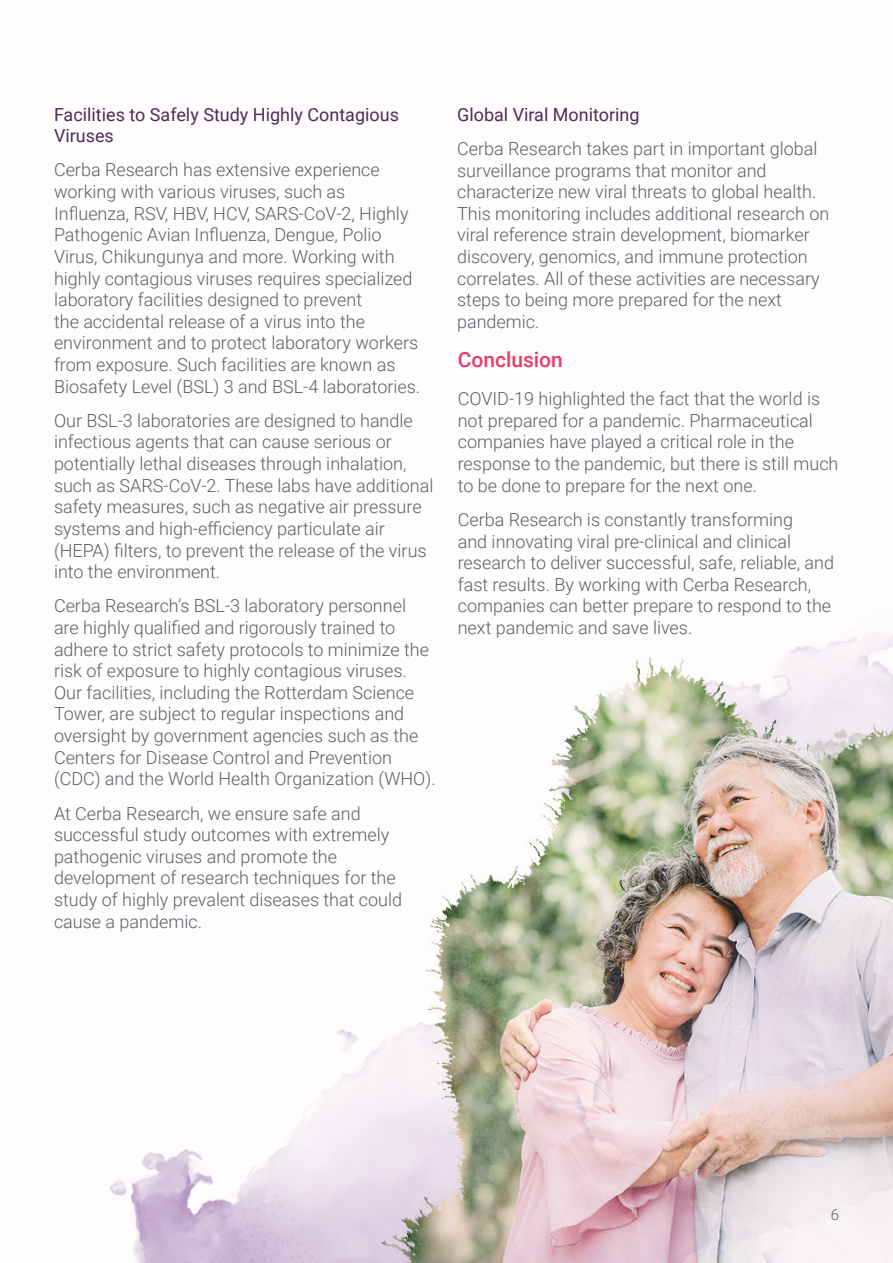
<style>
.page{position:relative;width:893px;height:1263px;background:#fff}
.page>*{position:absolute;margin:0;border:0;box-sizing:border-box;transform-origin:0 0}
.t1{font:500 21px "Roboto";color:#e83c66}
.t2{font:300 18px/21.6px "Roboto";color:#5b6066}
.t3{font:18px/21.6px "Roboto";color:#4b2c58}
.t4{font:300 15px "Roboto";color:#5b6066}
</style>
<div class="page">
<img style="left:110px;top:1030px;width:243px;height:233px">
<img style="left:353px;top:651px;width:540px;height:612px">
<p class="t3" style="left:54px;top:105px;width:347px">Facilities to Safely Study Highly Contagious<br>Viruses</p>
<p class="t2" style="left:54px;top:161px;width:368px">Cerba Research has extensive experience working with various viruses, such as Influenza, RSV, HBV, HCV, SARS-CoV-2, Highly Pathogenic Avian Influenza, Dengue, Polio Virus, Chikungunya and more. Working with highly contagious viruses requires specialized laboratory facilities designed to prevent<br>the accidental release of a virus into the environment and to protect laboratory workers from exposure. Such facilities are known as Biosafety Level (BSL) 3 and BSL-4 laboratories.</p>
<p class="t2" style="left:54px;top:409px;width:381px">Our BSL-3 laboratories are designed to handle infectious agents that can cause serious or potentially lethal diseases through inhalation, such as SARS-CoV-2. These labs have additional safety measures, such as negative air pressure systems and high-efficiency particulate air (HEPA) filters, to prevent the release of the virus into the environment.</p>
<p class="t2" style="left:54px;top:595px;width:383px">Cerba Research’s BSL-3 laboratory personnel<br>are highly qualified and rigorously trained to adhere to strict safety protocols to minimize the risk of exposure to highly contagious viruses.<br>Our facilities, including the Rotterdam Science Tower, are subject to regular inspections and oversight by government agencies such as the Centers for Disease Control and Prevention (CDC) and the World Health Organization (WHO).</p>
<p class="t2" style="left:54px;top:804px;width:350px">At Cerba Research, we ensure safe and successful study outcomes with extremely pathogenic viruses and promote the development of research techniques for the study of highly prevalent diseases that could cause a pandemic.</p>
<p class="t3" style="left:457px;top:105px;width:184px">Global Viral Monitoring</p>
<p class="t2" style="left:457px;top:139px;width:374px">Cerba Research takes part in important global surveillance programs that monitor and characterize new viral threats to global health.<br>This monitoring includes additional research on viral reference strain development, biomarker discovery, genomics, and immune protection correlates. All of these activities are necessary steps to being more prepared for the next pandemic.</p>
<p class="t1" style="left:458px;top:351px;width:107px">Conclusion</p>
<p class="t2" style="left:458px;top:389px;width:382px">COVID-19 highlighted the fact that the world is not prepared for a pandemic. Pharmaceutical companies have played a critical role in the response to the pandemic, but there is still much to be done to prepare for the next one.</p>
<p class="t2" style="left:458px;top:510px;width:378px">Cerba Research is constantly transforming<br>and innovating viral pre-clinical and clinical research to deliver successful, safe, reliable, and fast results. By working with Cerba Research, companies can better prepare to respond to the next pandemic and save lives.</p>
<p class="t4" style="left:831px;top:1208px;width:10px">6</p>
</div>
